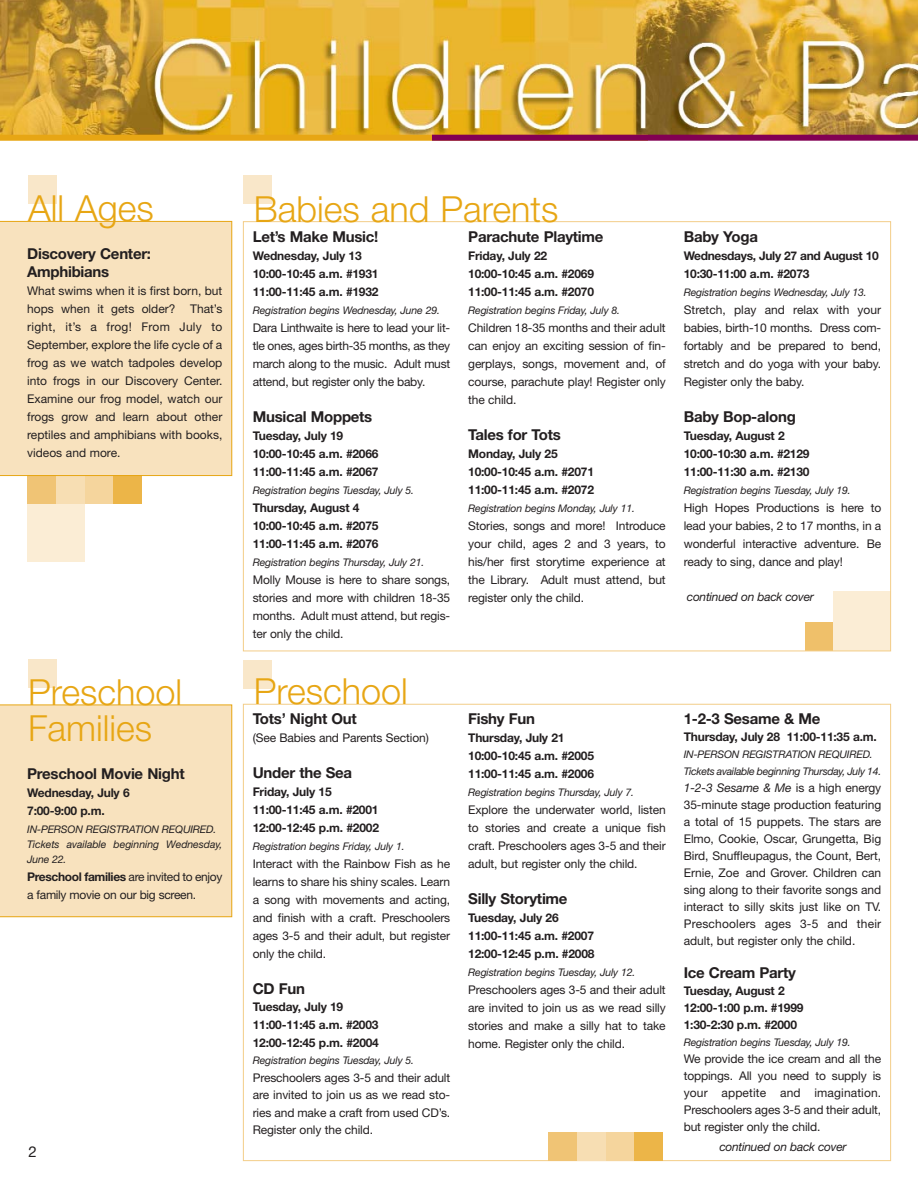
<style>
.page{position:relative;width:918px;height:1188px;background:#fff}
.page>*{position:absolute;margin:0;border:0;box-sizing:border-box;transform-origin:0 0}
.t1{font:300 36px/36px "Helvetica Neue";color:#e7a614}
.t2{font:700 15px/18px "Helvetica Neue";letter-spacing:-.015em;color:#231f20}
.t3{font:15px "Helvetica Neue";color:#231f20}
.t4{font:12px/18px "Helvetica Neue";letter-spacing:-.01em;color:#231f20;text-align:justify}
.t5{font:700 12px/18px "Helvetica Neue";letter-spacing:-.015em;color:#231f20}
.t6{font:italic 12px "Helvetica Neue";letter-spacing:-.02em;color:#231f20}
.t7{font:italic 10.5px/15px "Helvetica Neue";letter-spacing:-.015em;color:#231f20}
.s1{font-weight:700}
.s2{font-style:italic}
</style>
<div class="page">
<div style="left:805px;top:622px;width:29px;height:29px;background:#efc06a"></div>
<div style="left:833px;top:591px;width:58px;height:59px;background:#fbedd5"></div>
<div style="left:27px;top:504px;width:58px;height:58px;background:#fbedd5"></div>
<div style="left:27px;top:475px;width:29px;height:29px;background:#f0c475"></div>
<div style="left:56px;top:475px;width:29px;height:29px;background:#f7deb3"></div>
<div style="left:85px;top:475px;width:29px;height:29px;background:#f5d59d"></div>
<div style="left:114px;top:475px;width:28px;height:29px;background:#ecb548"></div>
<img style="left:0;top:0;width:918px;height:135px">
<div style="left:0;top:221px;width:232px;height:255px;background:#f8e2be"></div>
<div style="left:0;top:135px;width:648px;height:6px;background:#e7a614"></div>
<div style="left:432px;top:135px;width:486px;height:6px;background:#820053"></div>
<div style="left:243px;top:175px;width:29px;height:29px;background:#f9e7c9"></div>
<div style="left:28px;top:176px;width:29px;height:28px;background:#f9e7c9"></div>
<div style="left:243px;top:660px;width:29px;height:29px;background:#f9e7c9"></div>
<div style="left:0;top:705px;width:232px;height:212px;background:#f8e2be"></div>
<div style="left:28px;top:659px;width:29px;height:29px;background:#f9e7c9"></div>
<div style="left:548px;top:1132px;width:29px;height:29px;background:#f0c475"></div>
<div style="left:577px;top:1132px;width:29px;height:29px;background:#f7deb3"></div>
<div style="left:606px;top:1132px;width:29px;height:29px;background:#f5d59d"></div>
<div style="left:635px;top:1132px;width:28px;height:29px;background:#ecb548"></div>
<h1 class="t1" style="left:28px;top:194px;width:127px">All Ages</h1>
<p class="t2" style="left:27px;top:247px;width:125px">Discovery Center:<br>Amphibians</p>
<p class="t4" style="left:27px;top:283px;width:197px">What swims when it is first born, but hops when it gets older? That’s right, it’s a frog! From July to September, explore the life cycle of a frog as we watch tadpoles develop into frogs in our Discovery Center.<br>Examine our frog model, watch our frogs grow and learn about other reptiles and amphibians with books, videos and more.</p>
<h1 class="t1" style="left:28px;top:677px;width:156px">Preschool<br>Families</h1>
<p class="t2" style="left:27px;top:766px;width:159px">Preschool Movie Night</p>
<p class="t5" style="left:27px;top:785px;width:104px">Wednesday, July 6<br>7:00-9:00 p.m.</p>
<p class="t7" style="left:27px;top:823px;width:197px">IN-PERSON REGISTRATION REQUIRED.<br>Tickets available beginning Wednesday,<br>June 22.</p>
<p class="t4" style="left:27px;top:869px;width:197px"><span class="s1">Preschool families</span> are invited to enjoy a family movie on our big screen.</p>
<h1 class="t1" style="left:254px;top:194px;width:306px">Babies and Parents</h1>
<p class="t2" style="left:253px;top:229px;width:127px">Let’s Make Music!</p>
<p class="t5" style="left:253px;top:248px;width:127px">Wednesday, July 13<br>10:00-10:45 a.m. #1931<br>11:00-11:45 a.m. #1932</p>
<p class="t7" style="left:253px;top:304px;width:189px">Registration begins Wednesday, June 29.</p>
<p class="t4" style="left:253px;top:320px;width:199px">Dara Linthwaite is here to lead your lit&shy;tle ones, ages birth-35 months, as they march along to the music. Adult must attend, but register only the baby.</p>
<p class="t2" style="left:253px;top:409px;width:121px">Musical Moppets</p>
<p class="t5" style="left:253px;top:428px;width:127px">Tuesday, July 19<br>10:00-10:45 a.m. #2066<br>11:00-11:45 a.m. #2067</p>
<p class="t7" style="left:253px;top:484px;width:163px">Registration begins Tuesday, July 5.</p>
<p class="t5" style="left:253px;top:500px;width:127px">Thursday, August 4<br>10:00-10:45 a.m. #2075<br>11:00-11:45 a.m. #2076</p>
<p class="t7" style="left:253px;top:556px;width:173px">Registration begins Thursday, July 21.</p>
<p class="t4" style="left:253px;top:572px;width:199px">Molly Mouse is here to share songs, stories and more with children 18-35 months. Adult must attend, but regis&shy;ter only the child.</p>
<h1 class="t1" style="left:254px;top:677px;width:156px">Preschool</h1>
<p class="t2" style="left:253px;top:711px;width:105px">Tots’ Night Out</p>
<p class="t4" style="left:253px;top:730px;width:178px">(See Babies and Parents Section)</p>
<p class="t2" style="left:253px;top:765px;width:101px">Under the Sea</p>
<p class="t5" style="left:253px;top:784px;width:128px">Friday, July 15<br>11:00-11:45 a.m. #2001<br>12:00-12:45 p.m. #2002</p>
<p class="t7" style="left:253px;top:840px;width:153px">Registration begins Friday, July 1.</p>
<p class="t4" style="left:253px;top:856px;width:199px">Interact with the Rainbow Fish as he learns to share his shiny scales. Learn a song with movements and acting, and finish with a craft. Preschoolers ages 3-5 and their adult, but register only the child.</p>
<p class="t2" style="left:253px;top:981px;width:54px">CD Fun</p>
<p class="t5" style="left:253px;top:999px;width:128px;line-height:17.5px">Tuesday, July 19<br>11:00-11:45 a.m. #2003<br>12:00-12:45 p.m. #2004</p>
<p class="t7" style="left:253px;top:1054px;width:163px">Registration begins Tuesday, July 5.</p>
<p class="t4" style="left:253px;top:1070px;width:199px;line-height:17.5px">Preschoolers ages 3-5 and their adult are invited to join us as we read sto&shy;ries and make a craft from used CD’s.<br>Register only the child.</p>
<p class="t2" style="left:468px;top:229px;width:137px">Parachute Playtime</p>
<p class="t5" style="left:468px;top:248px;width:127px">Friday, July 22<br>10:00-10:45 a.m. #2069<br>11:00-11:45 a.m. #2070</p>
<p class="t7" style="left:468px;top:304px;width:153px">Registration begins Friday, July 8.</p>
<p class="t4" style="left:468px;top:320px;width:199px">Children 18-35 months and their adult can enjoy an exciting session of fin&shy;gerplays, songs, movement and, of course, parachute play! Register only the child.</p>
<p class="t2" style="left:468px;top:427px;width:94px">Tales for Tots</p>
<p class="t5" style="left:468px;top:446px;width:127px">Monday, July 25<br>10:00-10:45 a.m. #2071<br>11:00-11:45 a.m. #2072</p>
<p class="t7" style="left:468px;top:502px;width:168px">Registration begins Monday, July 11.</p>
<p class="t4" style="left:468px;top:518px;width:199px">Stories, songs and more! Introduce your child, ages 2 and 3 years, to his/her first storytime experience at the Library. Adult must attend, but register only the child.</p>
<p class="t2" style="left:468px;top:711px;width:68px">Fishy Fun</p>
<p class="t5" style="left:468px;top:730px;width:127px">Thursday, July 21<br>10:00-10:45 a.m. #2005<br>11:00-11:45 a.m. #2006</p>
<p class="t7" style="left:468px;top:786px;width:167px">Registration begins Thursday, July 7.</p>
<p class="t4" style="left:468px;top:802px;width:199px">Explore the underwater world, listen to stories and create a unique fish craft. Preschoolers ages 3-5 and their adult, but register only the child.</p>
<p class="t2" style="left:468px;top:891px;width:101px">Silly Storytime</p>
<p class="t5" style="left:468px;top:910px;width:128px">Tuesday, July 26<br>11:00-11:45 a.m. #2007<br>12:00-12:45 p.m. #2008</p>
<p class="t7" style="left:468px;top:966px;width:169px">Registration begins Tuesday, July 12.</p>
<p class="t4" style="left:468px;top:982px;width:199px">Preschoolers ages 3-5 and their adult are invited to join us as we read silly stories and make a silly hat to take home. Register only the child.</p>
<p class="t2" style="left:684px;top:229px;width:76px">Baby Yoga</p>
<p class="t5" style="left:684px;top:248px;width:197px">Wednesdays, July 27 and August 10<br>10:30-11:00 a.m. #2073</p>
<p class="t7" style="left:684px;top:286px;width:185px">Registration begins Wednesday, July 13.</p>
<p class="t4" style="left:684px;top:302px;width:199px">Stretch, play and relax with your babies, birth-10 months. Dress com&shy;fortably and be prepared to bend, stretch and do yoga with your baby.<br>Register only the baby.</p>
<p class="t2" style="left:684px;top:409px;width:114px">Baby Bop-along</p>
<p class="t5" style="left:684px;top:428px;width:127px">Tuesday, August 2<br>10:00-10:30 a.m. #2129<br>11:00-11:30 a.m. #2130</p>
<p class="t7" style="left:684px;top:484px;width:169px">Registration begins Tuesday, July 19.</p>
<p class="t4" style="left:684px;top:500px;width:199px">High Hopes Productions is here to lead your babies, 2 to 17 months, in a wonderful interactive adventure. Be ready to sing, dance and play!</p>
<p class="t6" style="left:687px;top:592px;width:129px">continued on back cover</p>
<p class="t2" style="left:684px;top:711px;width:138px">1-2-3 Sesame &amp; Me</p>
<p class="t5" style="left:684px;top:729px;width:195px">Thursday, July 28 11:00-11:35 a.m.</p>
<p class="t7" style="left:684px;top:747px;width:199px;line-height:17px">IN-PERSON REGISTRATION REQUIRED.<br>Tickets available beginning Thursday, July 14.</p>
<p class="t4" style="left:684px;top:781px;width:199px;line-height:17px"><span class="s2">1-2-3 Sesame &amp; Me</span> is a high energy 35-minute stage production featuring a total of 15 puppets. The stars are Elmo, Cookie, Oscar, Grungetta, Big Bird, Snuffleupagus, the Count, Bert, Ernie, Zoe and Grover. Children can sing along to their favorite songs and interact to silly skits just like on TV.<br>Preschoolers ages 3-5 and their adult, but register only the child.</p>
<p class="t2" style="left:684px;top:965px;width:114px">Ice Cream Party</p>
<p class="t5" style="left:684px;top:983px;width:121px;line-height:17px">Tuesday, August 2<br>12:00-1:00 p.m. #1999<br>1:30-2:30 p.m. #2000</p>
<p class="t7" style="left:684px;top:1036px;width:169px">Registration begins Tuesday, July 19.</p>
<p class="t4" style="left:684px;top:1051px;width:199px;line-height:17px">We provide the ice cream and all the toppings. All you need to supply is your appetite and imagination.<br>Preschoolers ages 3-5 and their adult, but register only the child.</p>
<p class="t3" style="left:28px;top:1146px;width:10px">2</p>
<p class="t6" style="left:719px;top:1142px;width:129px">continued on back cover</p>
</div>
